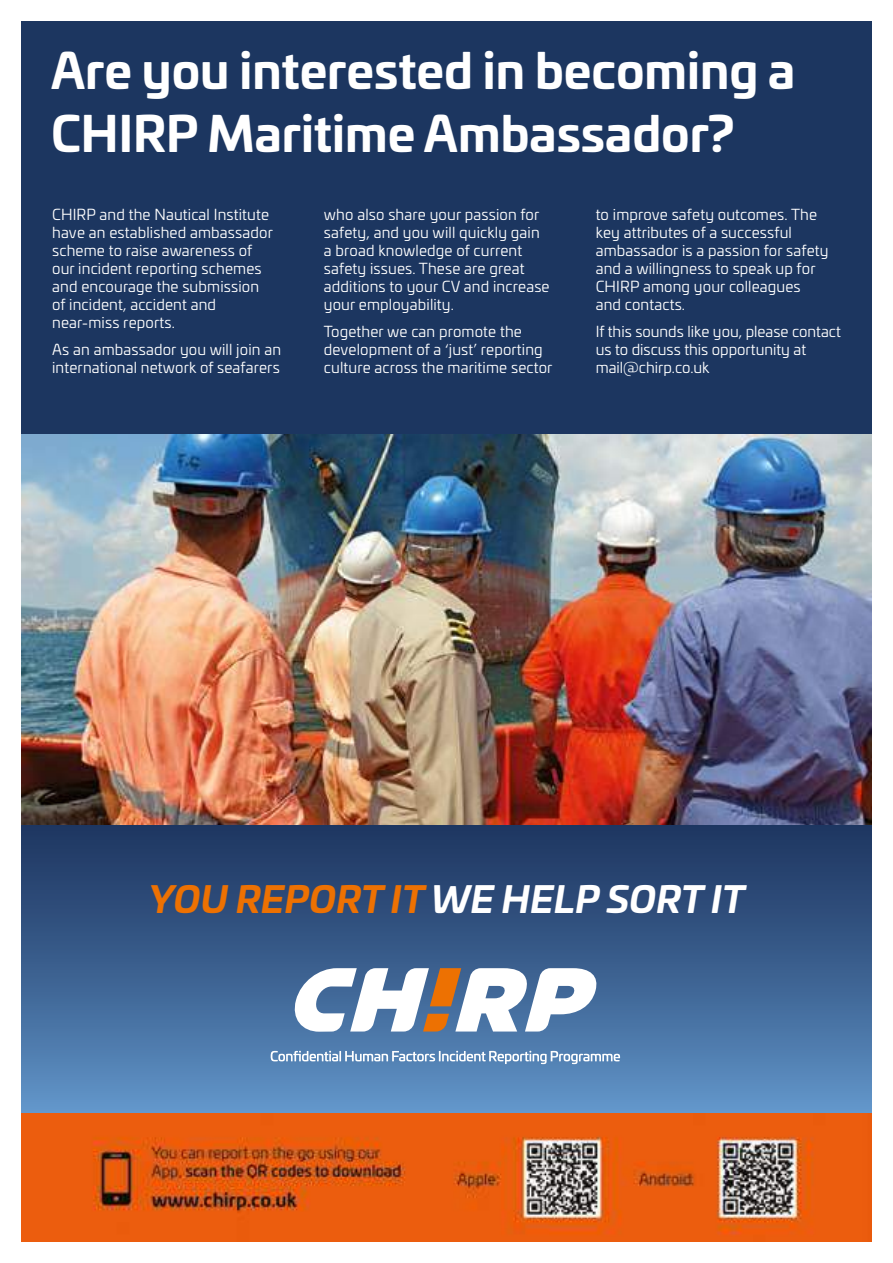
<style>
.page{position:relative;width:893px;height:1263px;background:#fff}
.page>*{position:absolute;margin:0;border:0;box-sizing:border-box;transform-origin:0 0}
.t1{font:700 48px/63px "Univia Pro";color:#fff}
.t2{font:italic 700 36px "Univia Pro";letter-spacing:.01em;color:#fff}
.t3{font:15px/18px "Univia Pro";letter-spacing:.01em;color:#fff}
.s1{color:#ed7102}
</style>
<div class="page">
<div style="left:21px;top:21px;width:851px;height:442px;background:#1c3660"></div>
<img style="left:21px;top:434px;width:851px;height:391px">
<div style="left:21px;top:825px;width:851px;height:288px;background:linear-gradient(to bottom,#1b325c,#5f93c7)"></div>
<svg style="left:291px;top:968px;width:308px;height:64px"></svg>
<svg style="left:271px;top:1051px;width:349px;height:13px"></svg>
<img style="left:21px;top:1113px;width:851px;height:128px">
<h1 class="t1" style="left:51px;top:36px;width:746px">Are you interested in becoming a<br>CHIRP Maritime Ambassador?</h1>
<p class="t3" style="left:52px;top:205px;width:222px">CHIRP and the Nautical Institute have an established ambassador scheme to raise awareness of our incident reporting schemes and encourage the submission of incident, accident and near-miss reports.</p>
<p class="t3" style="left:52px;top:340px;width:231px">As an ambassador you will join an international network of seafarers</p>
<p class="t3" style="left:324px;top:205px;width:227px">who also share your passion for safety, and you will quickly gain a broad knowledge of current safety issues. These are great additions to your CV and increase your employability.</p>
<p class="t3" style="left:324px;top:322px;width:230px">Together we can promote the development of a ‘just’ reporting culture across the maritime sector</p>
<p class="t3" style="left:596px;top:205px;width:234px">to improve safety outcomes. The key attributes of a successful ambassador is a passion for safety and a willingness to speak up for<br>CHIRP among your colleagues and contacts.</p>
<p class="t3" style="left:596px;top:322px;width:247px">If this sounds like you, please contact us to discuss this opportunity at mail@chirp.co.uk</p>
<h2 class="t2" style="left:149px;top:871px;width:598px"><span class="s1">YOU REPORT IT</span> WE HELP SORT IT</h2>
</div>
